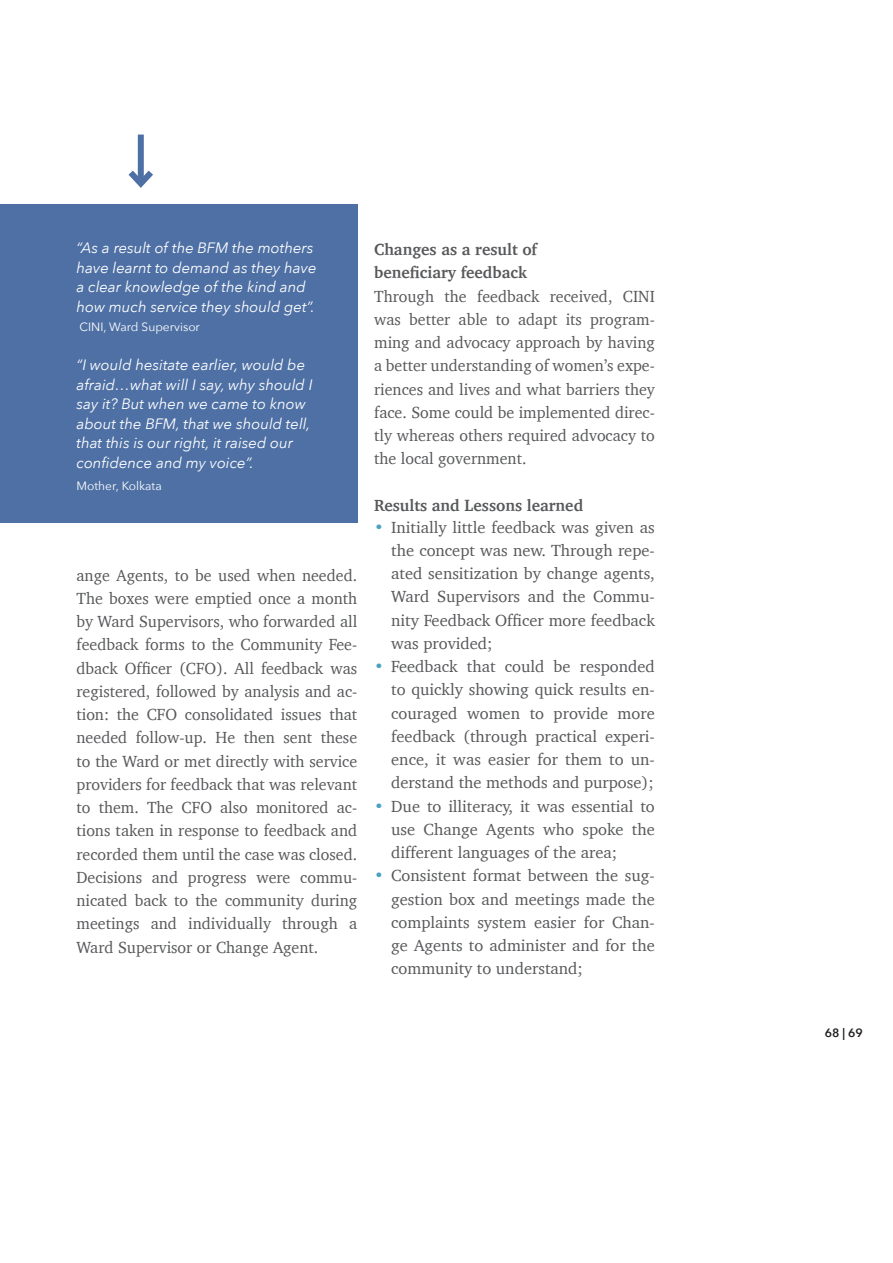
<style>
.page{position:relative;width:893px;height:1263px;background:#fff}
.page>*{position:absolute;margin:0;border:0;box-sizing:border-box;transform-origin:0 0}
._03_lauftext{font:16.5px/23.2px "Charter";color:#57585a;text-align:justify}
._03_lauftext-2{font:700 16.5px/23.2px "Charter";color:#57585a}
.box_lauftext{font:italic 15px/19.5px "Avenir Next";color:#fff}
.box_lauftext-2{font:12px "Avenir Next";color:#fff}
.t1{font:600 12px "Avenir Next";color:#231f20}
.s1{color:#48a2c2}
</style>
<div class="page">
<div style="left:138px;top:135px;width:6px;height:48px;background:#4e70a4"></div>
<svg style="left:128px;top:164px;width:25px;height:24px"></svg>
<div style="left:0;top:204px;width:357px;height:318px;background:#4e70a4"></div>
<p class="box_lauftext" style="left:77px;top:238px;width:241px">“As a result of the BFM the mothers have learnt to demand as they have a clear knowledge of the kind and how much service they should get”.</p>
<p class="box_lauftext-2" style="left:80px;top:317px;width:122px">CINI, Ward Supervisor</p>
<p class="box_lauftext" style="left:77px;top:355px;width:238px">“I would hesitate earlier, would be afraid…what will I say, why should I say it? But when we came to know about the BFM, that we should tell, that this is our right, it raised our confidence and my voice”.</p>
<p class="box_lauftext-2" style="left:77px;top:476px;width:87px">Mother, Kolkata</p>
<p class="_03_lauftext" style="left:77px;top:563px;width:282px">ange Agents, to be used when needed.<br>The boxes were emptied once a month by Ward Supervisors, who forwarded all feedback forms to the Community Fee&shy;dback Officer (CFO). All feedback was registered, followed by analysis and ac&shy;tion: the CFO consolidated issues that needed follow-up. He then sent these to the Ward or met directly with service providers for feedback that was relevant to them. The CFO also monitored ac&shy;tions taken in response to feedback and recorded them until the case was closed.</p>
<p class="_03_lauftext" style="left:77px;top:865px;width:282px">Decisions and progress were commu&shy;nicated back to the community during meetings and individually through a Ward Supervisor or Change Agent.</p>
<p class="_03_lauftext-2" style="left:374px;top:238px;width:164px">Changes as a result of beneficiary feedback</p>
<p class="_03_lauftext" style="left:374px;top:284px;width:282px">Through the feedback received, CINI was better able to adapt its program&shy;ming and advocacy approach by having a better understanding of women’s expe&shy;riences and lives and what barriers they face. Some could be implemented direc&shy;tly whereas others required advocacy to the local government.</p>
<p class="_03_lauftext-2" style="left:374px;top:493px;width:211px">Results and Lessons learned</p>
<p class="_03_lauftext" style="left:391px;top:515px;width:265px;text-indent:-17px"><span class="s1">•</span> Initially little feedback was given as the concept was new. Through repe&shy;ated sensitization by change agents, Ward Supervisors and the Commu&shy;nity Feedback Officer more feedback was provided;</p>
<p class="_03_lauftext" style="left:391px;top:655px;width:265px;text-indent:-17px"><span class="s1">•</span> Feedback that could be responded to quickly showing quick results en&shy;couraged women to provide more feedback (through practical experi&shy;ence, it was easier for them to un&shy;derstand the methods and purpose);</p>
<p class="_03_lauftext" style="left:391px;top:794px;width:265px;text-indent:-17px"><span class="s1">•</span> Due to illiteracy, it was essential to use Change Agents who spoke the different languages of the area;</p>
<p class="_03_lauftext" style="left:391px;top:864px;width:265px;text-indent:-17px"><span class="s1">•</span> Consistent format between the sug&shy;gestion box and meetings made the complaints system easier for Chan&shy;ge Agents to administer and for the community to understand;</p>
<p class="t1" style="left:825px;top:1023px;width:39px">68 | 69</p>
</div>
